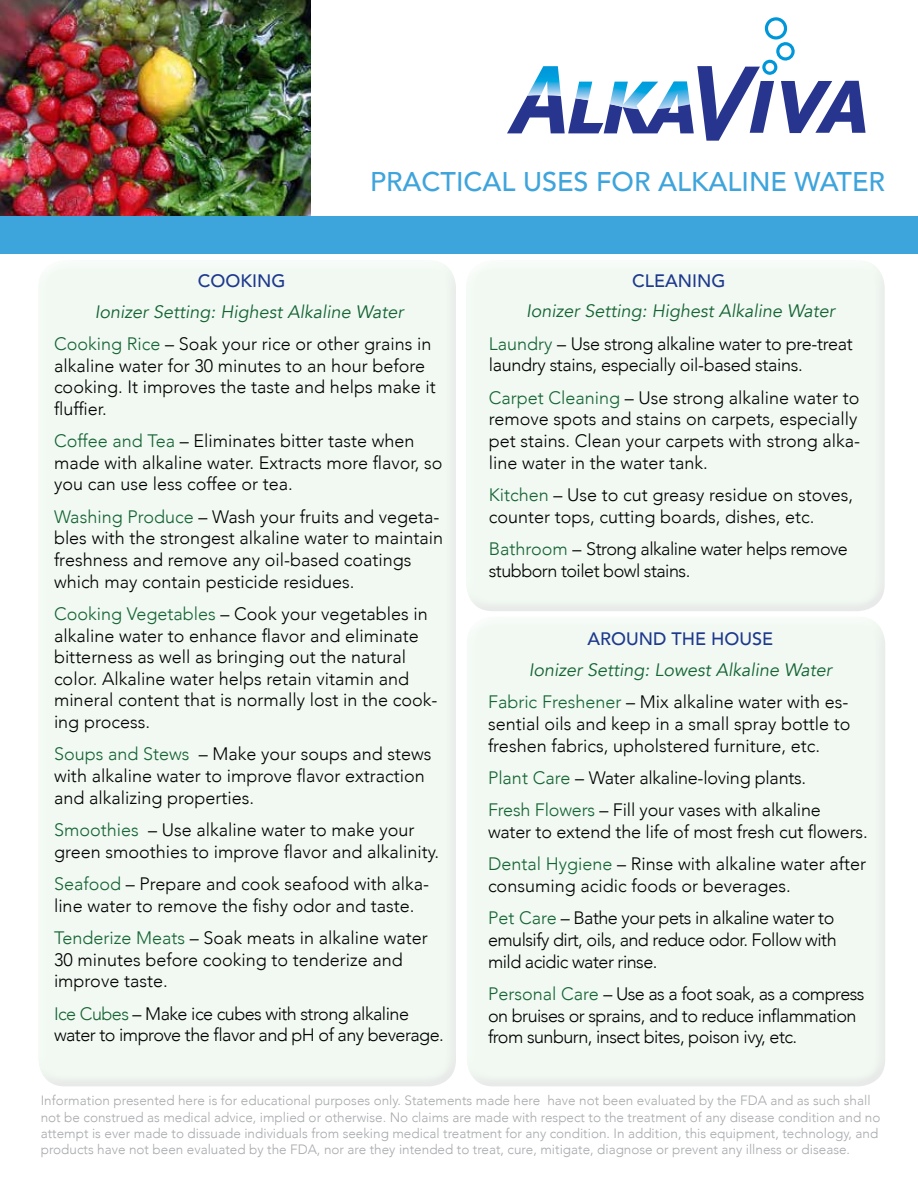
<style>
.page{position:relative;width:918px;height:1188px;background:#fff}
.page>*{position:absolute;margin:0;border:0;box-sizing:border-box;transform-origin:0 0}
.t1{font:500 27px "Avenir";color:#3ea4dc}
.t2{font:300 18px/21.6px "Avenir";color:#000}
.t3{font:300 18px/21.6px "Avenir";letter-spacing:-.03em;color:#000}
.t4{font:italic 18px/32.4px "Avenir";color:#146333}
.t5{font:300 18px/32.4px "Avenir";letter-spacing:-.02em;color:#000}
.t6{font:500 18px "Avenir";color:#1e398d}
.t7{font:300 13.5px/16.2px "Avenir";color:#a7a9ac}
.s1{font-weight:300;font-style:normal}
.s2{font-weight:300;font-style:normal;color:#000}
.s3{color:#146333}
</style>
<div class="page">
<img style="left:0;top:0;width:310px;height:217px">
<svg style="left:507px;top:17px;width:359px;height:124px"></svg>
<div style="left:37px;top:267px;width:420px;height:821px;background:#f1f9f2"></div>
<div style="left:464px;top:260px;width:422px;height:336px;background:#f7fbf8"></div>
<div style="left:464px;top:267px;width:422px;height:345px;background:#f1f9f2"></div>
<div style="left:465px;top:623px;width:421px;height:464px;background:#f1f9f2"></div>
<div style="left:0;top:217px;width:918px;height:37px;background:#3ea4dc"></div>
<h1 class="t1" style="left:370px;top:158px;width:516px">PRACTICAL USES FOR ALKALINE WATER</h1>
<p class="t6" style="left:198px;top:265px;width:89px">COOKING</p>
<p class="t6" style="left:632px;top:265px;width:95px">CLEANING</p>
<p class="t4" style="left:54px;top:296px;width:379px;text-indent:41px">Ionizer Setting: Highest Alkaline Water<br><span class="s1">Cooking Rice</span> <span class="s2">– Soak your rice or other grains in</span></p>
<p class="t2" style="left:54px;top:355px;width:383px">alkaline water for 30 minutes to an hour before cooking. It improves the taste and helps make it fluffier.</p>
<p class="t2" style="left:54px;top:430px;width:390px"><span class="s3">Coffee and Tea</span> – Eliminates bitter taste when made with alkaline water. Extracts more flavor, so you can use less coffee or tea.</p>
<p class="t2" style="left:54px;top:506px;width:391px"><span class="s3">Washing Produce</span> – Wash your fruits and vegeta&shy;bles with the strongest alkaline water to maintain freshness and remove any oil-based coatings which may contain pesticide residues.</p>
<p class="t2" style="left:54px;top:603px;width:385px"><span class="s3">Cooking Vegetables</span> – Cook your vegetables in alkaline water to enhance flavor and eliminate bitterness as well as bringing out the natural color. Alkaline water helps retain vitamin and mineral content that is normally lost in the cook&shy;ing process.</p>
<p class="t2" style="left:54px;top:743px;width:379px"><span class="s3">Soups and Stews</span> – Make your soups and stews with alkaline water to improve flavor extraction and alkalizing properties.</p>
<p class="t2" style="left:54px;top:819px;width:387px"><span class="s3">Smoothies</span> – Use alkaline water to make your green smoothies to improve flavor and alkalinity.</p>
<p class="t2" style="left:54px;top:873px;width:377px"><span class="s3">Seafood</span> – Prepare and cook seafood with alka&shy;line water to remove the fishy odor and taste.</p>
<p class="t2" style="left:54px;top:927px;width:375px"><span class="s3">Tenderize Meats</span> – Soak meats in alkaline water<br>30 minutes before cooking to tenderize and improve taste.</p>
<p class="t3" style="left:54px;top:1003px;width:391px"><span class="s3">Ice Cubes</span> – Make ice cubes with strong alkaline water to improve the flavor and pH of any beverage.</p>
<p class="t4" style="left:489px;top:295px;width:365px;text-indent:37px">Ionizer Setting: Highest Alkaline Water<br><span class="s1">Laundry</span> <span class="s2">– Use strong alkaline water to pre-treat</span></p>
<p class="t5" style="left:489px;top:349px;width:372px">laundry stains, especially oil-based stains.<br><span class="s3">Carpet Cleaning</span> – Use strong alkaline water to</p>
<p class="t2" style="left:489px;top:408px;width:373px">remove spots and stains on carpets, especially pet stains. Clean your carpets with strong alka&shy;line water in the water tank.</p>
<p class="t2" style="left:489px;top:484px;width:366px"><span class="s3">Kitchen</span> – Use to cut greasy residue on stoves, counter tops, cutting boards, dishes, etc.</p>
<p class="t3" style="left:489px;top:538px;width:361px"><span class="s3">Bathroom</span> – Strong alkaline water helps remove stubborn toilet bowl stains.</p>
<p class="t6" style="left:587px;top:623px;width:187px">AROUND THE HOUSE</p>
<p class="t4" style="left:488px;top:654px;width:362px;text-indent:41px">Ionizer Setting: Lowest Alkaline Water<br><span class="s1">Fabric Freshener</span> <span class="s2">– Mix alkaline water with es-</span></p>
<p class="t2" style="left:488px;top:713px;width:364px">sential oils and keep in a small spray bottle to freshen fabrics, upholstered furniture, etc.</p>
<p class="t2" style="left:488px;top:762px;width:334px;line-height:32.4px"><span class="s3">Plant Care</span> – Water alkaline-loving plants.<br><span class="s3">Fresh Flowers</span> – Fill your vases with alkaline</p>
<p class="t2" style="left:488px;top:816px;width:381px;line-height:32.4px">water to extend the life of most fresh cut flowers.<br><span class="s3">Dental Hygiene</span> – Rinse with alkaline water after</p>
<p class="t2" style="left:488px;top:870px;width:348px;line-height:32.4px">consuming acidic foods or beverages.<br><span class="s3">Pet Care</span> – Bathe your pets in alkaline water to</p>
<p class="t3" style="left:488px;top:929px;width:350px">emulsify dirt, oils, and reduce odor. Follow with mild acidic water rinse.</p>
<p class="t3" style="left:488px;top:983px;width:378px"><span class="s3">Personal Care</span> – Use as a foot soak, as a compress on bruises or sprains, and to reduce inflammation from sunburn, insect bites, poison ivy, etc.</p>
<p class="t7" style="left:41px;top:1093px;width:841px">Information presented here is for educational purposes only. Statements made here have not been evaluated by the FDA and as such shall not be construed as medical advice, implied or otherwise. No claims are made with respect to the treatment of any disease condition and no attempt is ever made to dissuade individuals from seeking medical treatment for any condition. In addition, this equipment, technology, and products have not been evaluated by the FDA, nor are they intended to treat, cure, mitigate, diagnose or prevent any illness or disease.</p>
</div>
